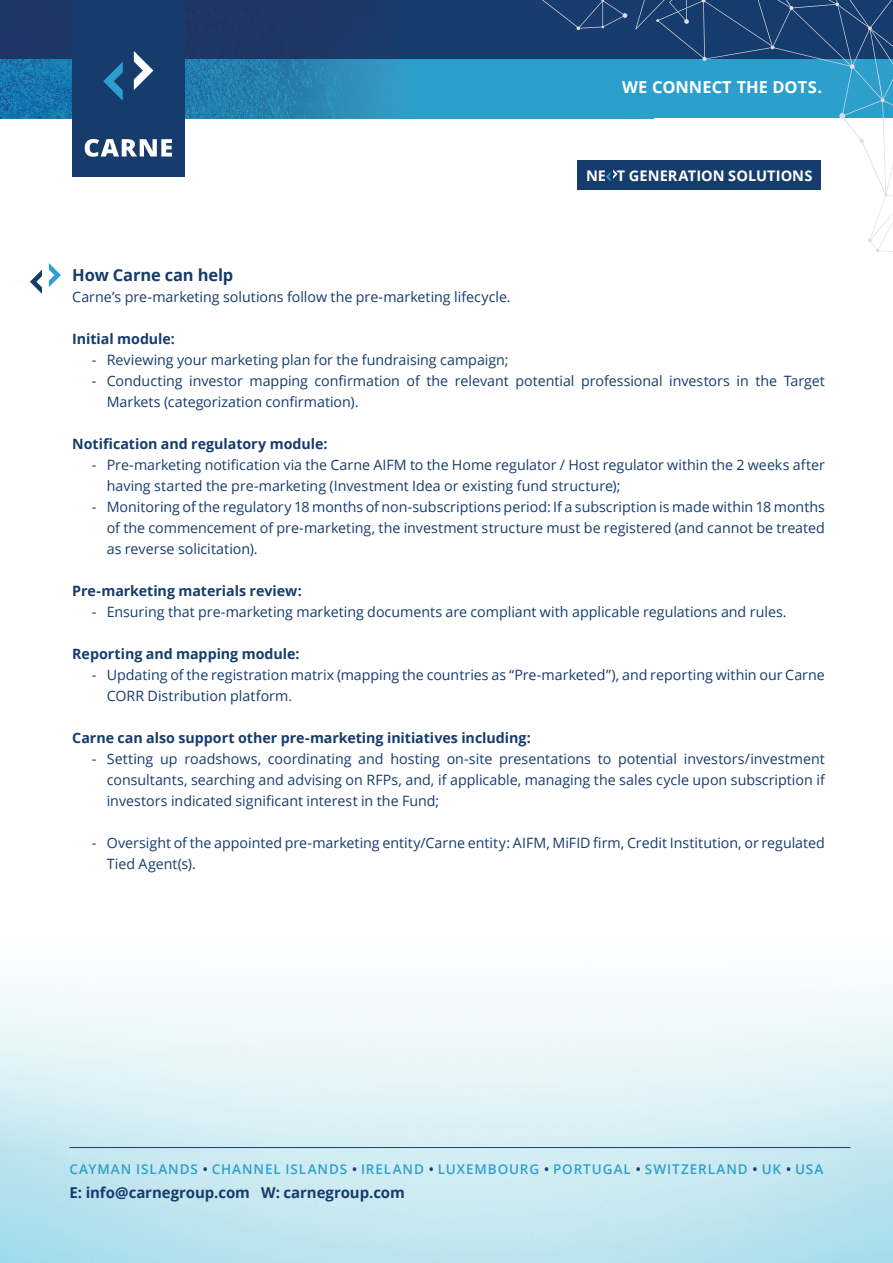
<style>
.page{position:relative;width:893px;height:1263px;background:#fff}
.page>*{position:absolute;margin:0;border:0;box-sizing:border-box;transform-origin:0 0}
.t1{font:700 16.5px "Open Sans";color:#fff}
.t2{font:700 16.5px "Open Sans";letter-spacing:-.01em;color:#163c6d}
.t3{font:700 15px "Open Sans";letter-spacing:-.005em;color:#163c6d}
.t4{font:700 14.7px "Open Sans";color:#fff}
.t5{font:14.25px/21px "Open Sans";color:#163c6d}
.t6{font:700 14.25px "Open Sans";letter-spacing:-.005em;color:#163c6d}
.t7{font:600 13.5px "Open Sans";letter-spacing:.07em;color:#2d9fcc}
.s1{color:#163c6d}
</style>
<div class="page">
<hr style="left:69px;top:1147px;width:781px;height:1px;background:#163c6d">
<img style="left:0;top:118px;width:640px;height:1px">
<img style="left:0;top:0;width:635px;height:118px">
<svg style="left:524px;top:0;width:103px;height:30px;background:#204372"></svg>
<svg style="left:635px;top:0;width:258px;height:252px"></svg>
<div style="left:72px;top:0;width:112px;height:176px;background:#163c6d"></div>
<svg style="left:134px;top:51px;width:19px;height:39px"></svg>
<svg style="left:103px;top:62px;width:20px;height:39px"></svg>
<svg style="left:85px;top:139px;width:87px;height:18px"></svg>
<div style="left:577px;top:160px;width:244px;height:29px;background:#163c6d"></div>
<svg style="left:606px;top:169px;width:11px;height:12px"></svg>
<svg style="left:30px;top:270px;width:12px;height:24px"></svg>
<svg style="left:49px;top:263px;width:12px;height:24px"></svg>
<p class="t1" style="left:622px;top:75px;width:201px">WE CONNECT THE DOTS.</p>
<p class="t4" style="left:586px;top:165px;width:228px">NE T GENERATION SOLUTIONS</p>
<p class="t2" style="left:72px;top:263px;width:163px">How Carne can help</p>
<p class="t5" style="left:72px;top:285px;width:440px">Carne’s pre-marketing solutions follow the pre-marketing lifecycle.</p>
<p class="t6" style="left:72px;top:328px;width:104px">Initial module:</p>
<p class="t5" style="left:92px;top:348px;width:418px">- Reviewing your marketing plan for the fundraising campaign;</p>
<p class="t5" style="left:107px;top:369px;width:720px;text-indent:-15px">- Conducting investor mapping confirmation of the relevant potential professional investors in the Target<br>Markets (categorization confirmation).</p>
<p class="t6" style="left:72px;top:433px;width:257px">Notification and regulatory module:</p>
<p class="t5" style="left:107px;top:453px;width:720px;text-indent:-15px">- Pre-marketing notification via the Carne AIFM to the Home regulator / Host regulator within the 2 weeks after having started the pre-marketing (Investment Idea or existing fund structure);</p>
<p class="t5" style="left:107px;top:495px;width:720px;text-align:justify;text-indent:-15px">- Monitoring of the regulatory 18 months of non-subscriptions period: If a subscription is made within 18 months of the commencement of pre-marketing, the investment structure must be registered (and cannot be treated as reverse solicitation).</p>
<p class="t6" style="left:72px;top:580px;width:231px">Pre-marketing materials review:</p>
<p class="t5" style="left:92px;top:600px;width:696px">- Ensuring that pre-marketing marketing documents are compliant with applicable regulations and rules.</p>
<p class="t6" style="left:72px;top:643px;width:229px">Reporting and mapping module:</p>
<p class="t5" style="left:107px;top:663px;width:720px;text-indent:-15px">- Updating of the registration matrix (mapping the countries as “Pre-marketed”), and reporting within our Carne<br>CORR Distribution platform.</p>
<p class="t6" style="left:72px;top:727px;width:460px">Carne can also support other pre-marketing initiatives including:</p>
<p class="t5" style="left:107px;top:747px;width:720px;text-align:justify;text-indent:-15px">- Setting up roadshows, coordinating and hosting on-site presentations to potential investors/investment consultants, searching and advising on RFPs, and, if applicable, managing the sales cycle upon subscription if investors indicated significant interest in the Fund;</p>
<p class="t5" style="left:107px;top:831px;width:720px;text-indent:-15px">- Oversight of the appointed pre-marketing entity/Carne entity: AIFM, MiFID firm, Credit Institution, or regulated<br>Tied Agent(s).</p>
<p class="t7" style="left:69px;top:1160px;width:755px">CAYMAN ISLANDS <span class="s1">•</span> CHANNEL ISLANDS <span class="s1">•</span> IRELAND <span class="s1">•</span> LUXEMBOURG <span class="s1">•</span> PORTUGAL <span class="s1">•</span> SWITZERLAND <span class="s1">•</span> UK <span class="s1">•</span> USA</p>
<p class="t3" style="left:69px;top:1181px;width:337px">E: info@carnegroup.com W: carnegroup.com</p>
</div>
